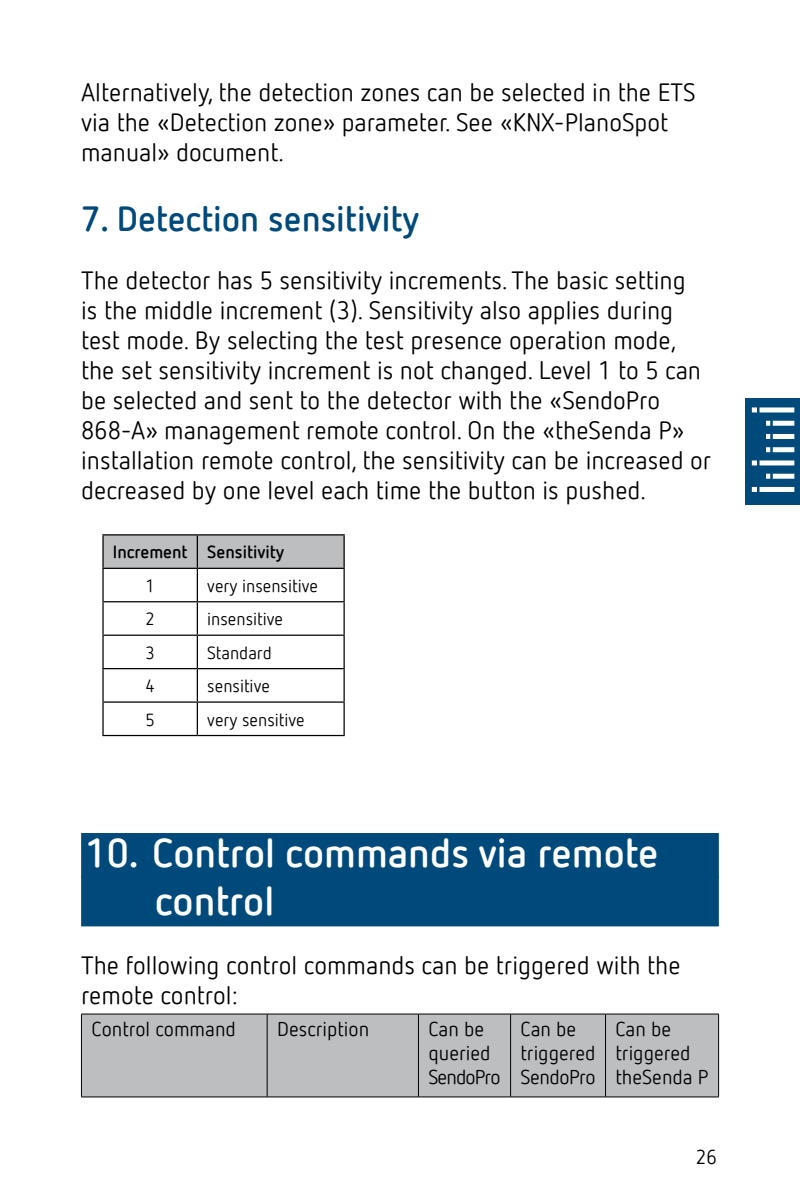
<style>
.page{position:relative;width:800px;height:1200px;background:#fff}
.page>*{position:absolute;margin:0;border:0;box-sizing:border-box;transform-origin:0 0}
.t1{font:700 40px/48px "Netto Offc Pro";color:#fff}
.t2{font:700 35px "Netto Offc Pro";color:#004a7b}
.t3{font:25px/30px "Netto Offc Pro";color:#000}
.t4{font:20px/24px "Netto Offc Pro";color:#000}
.t5{font:17.5px "Netto Offc Pro";color:#000}
.t6{font:700 17.5px "Netto Offc Pro";color:#000}
</style>
<div class="page">
<div style="left:745px;top:398px;width:55px;height:106px;background:#004a7b"></div>
<div style="left:752px;top:407px;width:42px;height:5px;background:#fff"></div>
<div style="left:766px;top:421px;width:28px;height:5px;background:#fff"></div>
<div style="left:766px;top:434px;width:28px;height:5px;background:#fff"></div>
<div style="left:766px;top:447px;width:28px;height:5px;background:#fff"></div>
<div style="left:766px;top:474px;width:28px;height:5px;background:#fff"></div>
<div style="left:752px;top:460px;width:42px;height:5px;background:#fff"></div>
<div style="left:752px;top:487px;width:42px;height:5px;background:#fff"></div>
<hr style="left:757px;top:406px;width:3px;height:92px;background:#004a7b">
<hr style="left:770px;top:419px;width:3px;height:36px;background:#004a7b">
<hr style="left:770px;top:470px;width:3px;height:14px;background:#004a7b">
<div style="left:81px;top:833px;width:638px;height:45px;background:#004a7b"></div>
<div style="left:81px;top:876px;width:638px;height:50px;background:#004a7b"></div>
<div style="left:104px;top:536px;width:240px;height:32px;background:#bcbec0"></div>
<hr style="left:102px;top:536px;width:2px;height:32px;background:#000">
<hr style="left:102px;top:534px;width:95px;height:2px;background:#000">
<hr style="left:102px;top:568px;width:95px;height:1px;background:#000">
<hr style="left:197px;top:536px;width:1px;height:32px;background:#000">
<hr style="left:344px;top:536px;width:1px;height:32px;background:#000">
<hr style="left:197px;top:534px;width:148px;height:2px;background:#000">
<hr style="left:197px;top:568px;width:148px;height:1px;background:#000">
<hr style="left:102px;top:569px;width:2px;height:32px;background:#000">
<hr style="left:197px;top:569px;width:1px;height:32px;background:#000">
<hr style="left:344px;top:569px;width:1px;height:32px;background:#000">
<hr style="left:102px;top:602px;width:2px;height:33px;background:#000">
<hr style="left:102px;top:601px;width:95px;height:1px;background:#000">
<hr style="left:197px;top:602px;width:1px;height:33px;background:#000">
<hr style="left:344px;top:602px;width:1px;height:33px;background:#000">
<hr style="left:197px;top:601px;width:148px;height:1px;background:#000">
<hr style="left:102px;top:636px;width:2px;height:32px;background:#000">
<hr style="left:102px;top:635px;width:95px;height:1px;background:#000">
<hr style="left:197px;top:636px;width:1px;height:32px;background:#000">
<hr style="left:344px;top:636px;width:1px;height:32px;background:#000">
<hr style="left:197px;top:635px;width:148px;height:1px;background:#000">
<hr style="left:102px;top:669px;width:2px;height:32px;background:#000">
<hr style="left:102px;top:668px;width:95px;height:1px;background:#000">
<hr style="left:197px;top:669px;width:1px;height:32px;background:#000">
<hr style="left:344px;top:669px;width:1px;height:32px;background:#000">
<hr style="left:197px;top:668px;width:148px;height:1px;background:#000">
<hr style="left:102px;top:703px;width:2px;height:32px;background:#000">
<hr style="left:102px;top:701px;width:95px;height:2px;background:#000">
<hr style="left:102px;top:735px;width:95px;height:1px;background:#000">
<hr style="left:197px;top:703px;width:1px;height:32px;background:#000">
<hr style="left:344px;top:703px;width:1px;height:32px;background:#000">
<hr style="left:197px;top:701px;width:148px;height:2px;background:#000">
<hr style="left:197px;top:735px;width:148px;height:1px;background:#000">
<div style="left:82px;top:1015px;width:636px;height:82px;background:#bcbec0"></div>
<hr style="left:81px;top:1014px;width:1px;height:83px;background:#000">
<hr style="left:81px;top:1014px;width:186px;height:1px;background:#000">
<hr style="left:81px;top:1097px;width:186px;height:1px;background:#000">
<hr style="left:267px;top:1014px;width:1px;height:83px;background:#000">
<hr style="left:267px;top:1014px;width:151px;height:1px;background:#000">
<hr style="left:267px;top:1097px;width:151px;height:1px;background:#000">
<hr style="left:418px;top:1014px;width:1px;height:83px;background:#000">
<hr style="left:510px;top:1014px;width:1px;height:83px;background:#000">
<hr style="left:605px;top:1014px;width:1px;height:83px;background:#000">
<hr style="left:718px;top:1014px;width:1px;height:83px;background:#000">
<hr style="left:418px;top:1014px;width:93px;height:1px;background:#000">
<hr style="left:511px;top:1014px;width:95px;height:1px;background:#000">
<hr style="left:606px;top:1014px;width:113px;height:1px;background:#000">
<hr style="left:418px;top:1097px;width:93px;height:1px;background:#000">
<hr style="left:511px;top:1097px;width:95px;height:1px;background:#000">
<hr style="left:606px;top:1097px;width:113px;height:1px;background:#000">
<p class="t3" style="left:81px;top:76px;width:616px">Alternatively, the detection zones can be selected in the ETS via the «Detection zone» parameter. See «KNX-PlanoSpot manual» document.</p>
<h2 class="t2" style="left:81px;top:195px;width:340px">7. Detection sensitivity</h2>
<p class="t3" style="left:81px;top:265px;width:632px">The detector has 5 sensitivity increments. The basic setting<br>is the middle increment (3). Sensitivity also applies during test mode. By selecting the test presence operation mode, the set sensitivity increment is not changed. Level 1 to 5 can be selected and sent to the detector with the «SendoPro 868-A» management remote control. On the «theSenda P» installation remote control, the sensitivity can be increased or decreased by one level each time the button is pushed.</p>
<p class="t6" style="left:113px;top:541px;width:173px">Increment Sensitivity</p>
<p class="t5" style="left:146px;top:574px;width:11px">1</p>
<p class="t5" style="left:207px;top:574px;width:112px">very insensitive</p>
<p class="t5" style="left:146px;top:608px;width:11px">2</p>
<p class="t5" style="left:207px;top:608px;width:77px">insensitive</p>
<p class="t5" style="left:146px;top:641px;width:11px">3</p>
<p class="t5" style="left:207px;top:641px;width:66px">Standard</p>
<p class="t5" style="left:146px;top:675px;width:11px">4</p>
<p class="t5" style="left:207px;top:675px;width:64px">sensitive</p>
<p class="t5" style="left:146px;top:708px;width:11px">5</p>
<p class="t5" style="left:207px;top:708px;width:99px">very sensitive</p>
<h1 class="t1" style="left:155px;top:827px;width:505px;text-indent:-70px">10. Control commands via remote control</h1>
<p class="t3" style="left:81px;top:949px;width:601px">The following control commands can be triggered with the remote control:</p>
<p class="t4" style="left:91px;top:1016px;width:146px">Control command</p>
<p class="t4" style="left:277px;top:1016px;width:94px">Description</p>
<p class="t4" style="left:428px;top:1016px;width:74px">Can be queried<br>SendoPro</p>
<p class="t4" style="left:521px;top:1016px;width:76px">Can be triggered<br>SendoPro</p>
<p class="t4" style="left:616px;top:1016px;width:95px">Can be triggered theSenda P</p>
<p class="t4" style="left:696px;top:1144px;width:23px">26</p>
</div>
